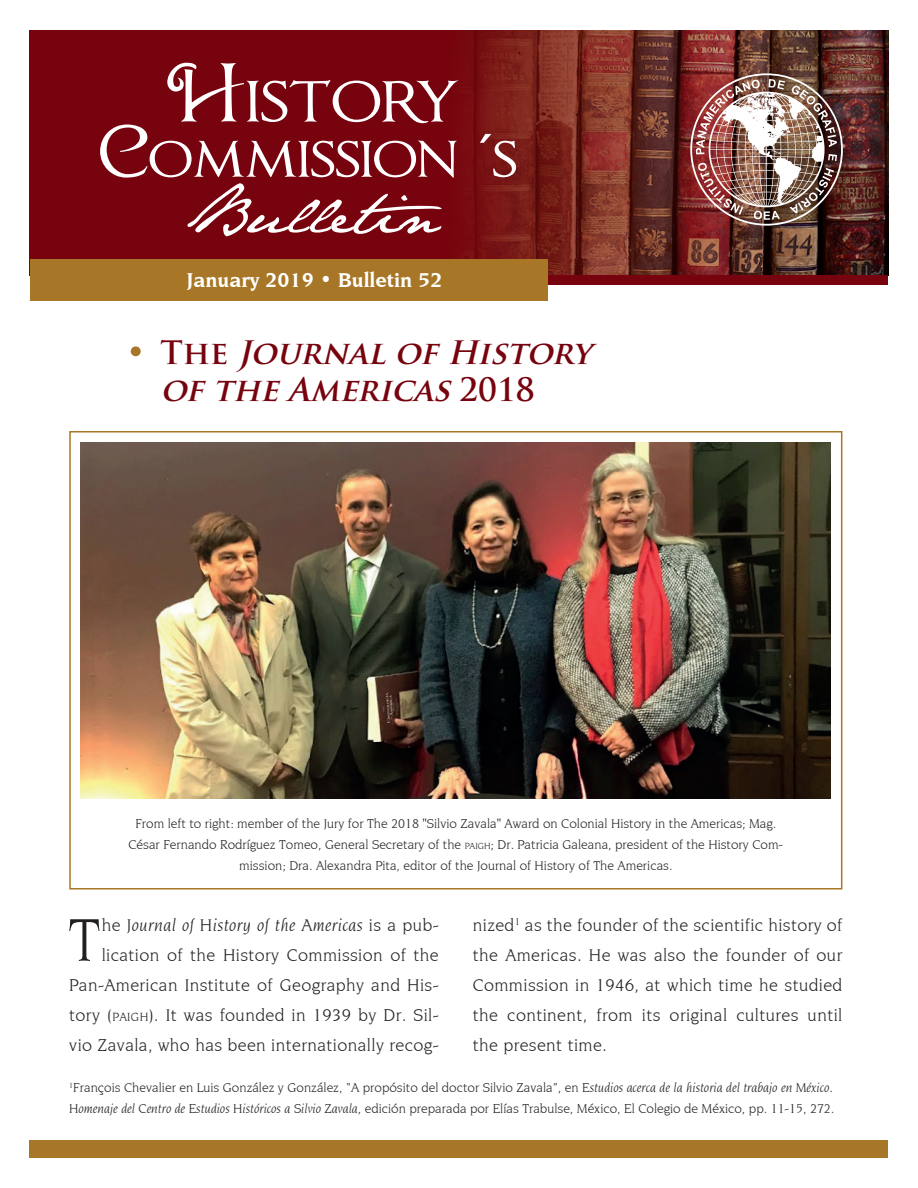
<style>
.page{position:relative;width:918px;height:1188px;background:#fff}
.page>*{position:absolute;margin:0;border:0;box-sizing:border-box;transform-origin:0 0}
.t1{font:63.9px "Novarese IT Cby BT";color:#231f20}
.t2{font:italic 700 31.5px/37.8px "Trajan Pro";color:#76030d}
.t3{font:700 21px "Novarese IT Cby BT";color:#fff}
.t4{font:18px/30px "Novarese IT Cby BT";letter-spacing:.02em;color:#231f20;text-align:right}
.t5{font:13.5px/21px "Novarese IT Cby BT";color:#231f20;text-align:center}
.s1{font-style:normal}
.s2{font-size:9.45px}
.s3{font-style:italic}
.s4{font-size:12.6px}
</style>
<div class="page">
<div style="left:30px;top:30px;width:858px;height:245px;background:#76030d"></div>
<img style="left:462px;top:30px;width:426px;height:245px">
<img style="left:690px;top:73px;width:153px;height:153px">
<div style="left:547px;top:275px;width:341px;height:10px;background:#76030d"></div>
<div style="left:30px;top:259px;width:517px;height:42px;background:#a77626"></div>
<div style="left:30px;top:1140px;width:858px;height:18px;background:#a77626"></div>
<svg style="left:480px;top:134px;width:36px;height:43px"></svg>
<svg style="left:100px;top:63px;width:359px;height:173px"></svg>
<div style="left:131px;top:346px;width:10px;height:10px;background:#a77626;border-radius:50%"></div>
<div style="left:69px;top:431px;width:773px;height:459px;border:2px solid #a77626"></div>
<img style="left:81px;top:443px;width:750px;height:356px">
<h3 class="t3" style="left:187px;top:267px;width:257px">January 2019 • Bulletin 52</h3>
<h2 class="t2" style="left:160px;top:334px;width:441px"><span class="s1">T h e</span> Journal of History of the Americas<span class="s1">2 0 1 8</span></h2>
<p class="t5" style="left:128px;top:813px;width:656px">From left to right: member of the Jury for The 2018 "Silvio Zavala" Award on Colonial History in the Americas; Mag.<br>César Fernando Rodríguez Tomeo, General Secretary of the <span class="s2">paigh</span>; Dr. Patricia Galeana, president of the History Com&shy;mission; Dra. Alexandra Pita, editor of the Journal of History of The Americas.</p>
<h3 class="t4" style="left:69px;top:910px;width:371px">he <span class="s3">Journal of History of the Americas</span> is a pub&shy;lication of the History Commission of the Pan-American Institute of Geography and His&shy;tory (<span class="s4">paigh</span>). It was founded in 1939 by Dr. Sil&shy;vio Zavala, who has been internationally recog-</h3>
<h3 class="t4" style="left:473px;top:910px;width:371px;text-align:justify">nized<sup>1</sup> as the founder of the scientific history of the Americas. He was also the founder of our Commission in 1946, at which time he studied the continent, from its original cultures until the present time.</h3>
<h1 class="t1" style="left:68px;top:902px;width:33px">T</h1>
<p class="t5" style="left:69px;top:1077px;width:767px;text-align:left"><sup>1</sup>François Chevalier en Luis González y González, “A propósito del doctor Silvio Zavala”, en <span class="s3">Estudios acerca de la historia del trabajo en México.<br>Homenaje del Centro de Estudios Históricos a Silvio Zavala</span>, edición preparada por Elías Trabulse, México, El Colegio de México, pp. 11-15, 272.</p>
</div>
